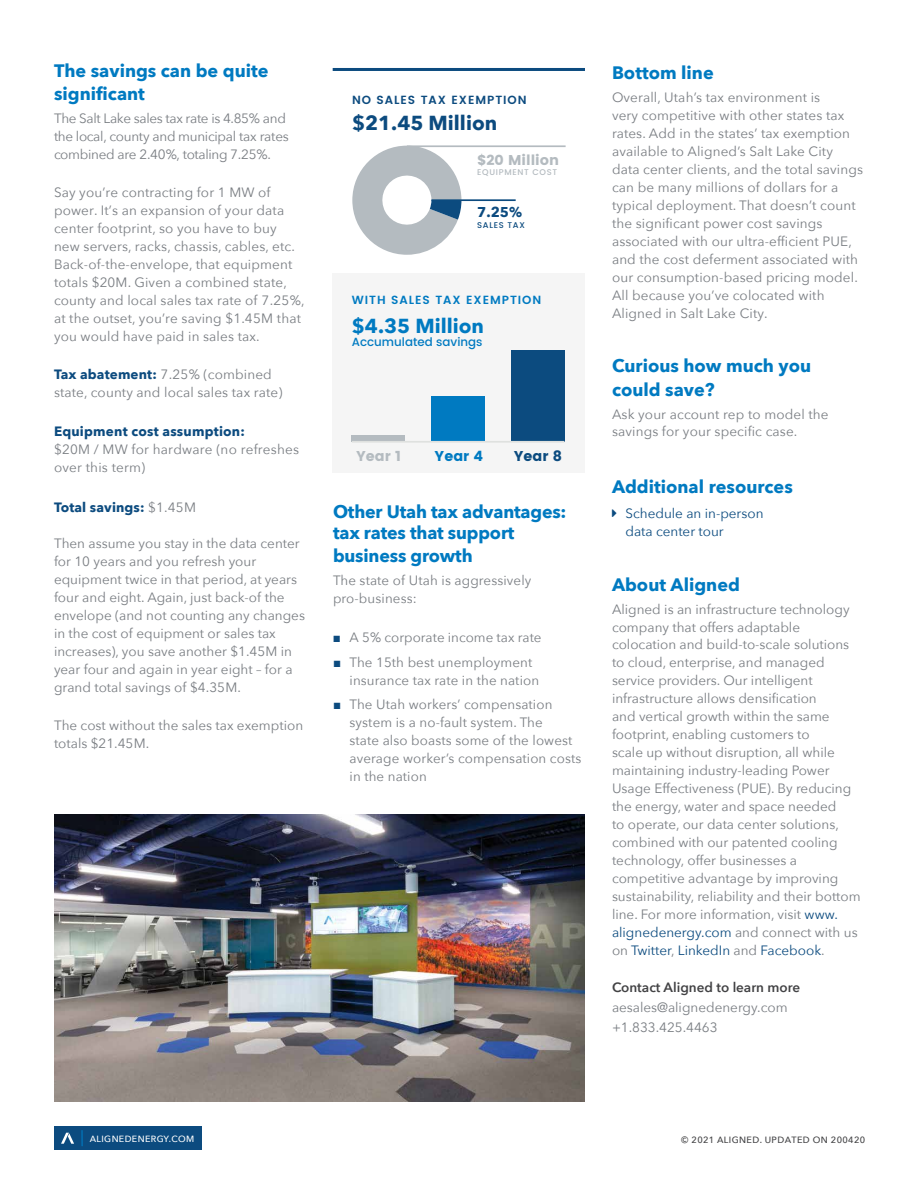
<style>
.page{position:relative;width:918px;height:1188px;background:#fff}
.page>*{position:absolute;margin:0;border:0;box-sizing:border-box;transform-origin:0 0}
.t1{font:700 20.25px "Avenir Next";color:#0c4b7f}
.t2{font:700 20.25px "Avenir Next";color:#007ac1}
.t3{font:700 18px/23.1px "Avenir Next";color:#007ac1}
.t4{font:14.25px "Poppins";color:#b4bbc0}
.t5{font:700 14.25px "Avenir Next";color:#0c4b7f}
.t6{font:14.25px "Poppins";color:#007ac1}
.t7{font:14.25px "Poppins";color:#0c4b7f}
.t8{font:13.5px/18px "Avenir Next";color:#797d82}
.t9{font:13.5px/18px "Avenir Next";letter-spacing:-.025em;color:#797d82}
.t10{font:700 13.5px "Avenir Next";letter-spacing:.015em;color:#0c4b7f}
.t11{font:13.5px/18px "Avenir Next";color:#0c4b7f}
.t12{font:600 13.5px "Avenir Next";color:#424244}
.t13{font:600 11.85px "Poppins";letter-spacing:.08em;color:#007ac1}
.t14{font:600 11.85px "Poppins";letter-spacing:.08em;color:#0c4b7f}
.t15{font:500 11.85px "Poppins";color:#007ac1}
.t16{font:500 9.15px "Avenir Next";letter-spacing:.04em;color:#424244}
.t17{font:500 9px "Avenir Next";letter-spacing:.04em;color:#fff}
.t18{font:500 8.25px "Poppins";letter-spacing:.08em;color:#b4bbc0}
.t19{font:500 8.25px "Poppins";letter-spacing:.08em;color:#0c4b7f}
.s1{font-style:inherit}
.s2{font-weight:700;color:#0c4b7f}
.s3{font-weight:400;color:#797d82}
.s4{font-family:"Arial";color:#0c4b7f}
.s5{color:#0c4b7f}
</style>
<div class="page">
<div style="left:54px;top:1127px;width:147px;height:23px;background:#0c4b7f"></div>
<svg style="left:61px;top:1133px;width:13px;height:11px"></svg>
<svg style="left:81px;top:1130px;width:2px;height:16px"></svg>
<div style="left:333px;top:273px;width:252px;height:200px;background:#f5f5f5"></div>
<svg style="left:352px;top:146px;width:109px;height:109px"></svg>
<hr style="left:407px;top:145px;width:159px;height:2px;background:#b4bbc0">
<hr style="left:431px;top:199px;width:85px;height:2px;background:#0c4b7f">
<div style="left:352px;top:435px;width:53px;height:7px;background:#b4bbc0"></div>
<div style="left:432px;top:396px;width:53px;height:46px;background:#007ac1"></div>
<div style="left:511px;top:351px;width:53px;height:91px;background:#0c4b7f"></div>
<hr style="left:352px;top:441px;width:212px;height:2px;background:#dfe1df">
<hr style="left:333px;top:68px;width:252px;height:3px;background:#0c4b7f">
<img style="left:54px;top:814px;width:531px;height:287px">
<h2 class="t3" style="left:54px;top:59px;width:216px">The savings can be quite significant</h2>
<p class="t9" style="left:54px;top:109px;width:236px"><span class="s1">The Salt Lake sales tax rate is 4.85% and the</span> local, county and municipal tax rates combined are 2<span class="s1">.</span>40<span class="s1">%, totaling</span> 7.25<span class="s1">%.</span></p>
<p class="t8" style="left:54px;top:183px;width:252px">Say you’re contracting for 1 MW of power. It’s an expansion of your data center footprint, so you have to buy new servers, racks, chassis, cables, etc.<br>Back-of-the-envelope, that equipment totals $20M. Given a combined state, county and local sales tax rate of <span class="s1">7</span>.<span class="s1">25</span>%, at the outset, you’re saving $1.<span class="s1">45</span>M that you would have paid in sales tax.</p>
<p class="t8" style="left:54px;top:365px;width:230px"><span class="s2">Tax abatement:</span> <span class="s1">7</span>.<span class="s1">25</span>% (combined state, county and local sales tax rate)</p>
<p class="t10" style="left:54px;top:419px;width:192px">Equipment cost assumption:</p>
<p class="t8" style="left:54px;top:439px;width:247px">$20M / MW for hardware (no refreshes over this term)</p>
<p class="t10" style="left:54px;top:495px;width:144px">Total savings: <span class="s3">$1.</span><span class="s3">45</span><span class="s3">M</span></p>
<p class="t8" style="left:54px;top:534px;width:253px">Then assume you stay in the data center for 10 years and you refresh your equipment twice in that period, at years four and eight. Again, just back-of the envelope (and not counting any changes in the cost of equipment or sales tax increases), you save another $1.<span class="s1">45</span>M in year four and again in year eight – for a grand total savings of $<span class="s1">4</span>.<span class="s1">35</span>M.</p>
<p class="t8" style="left:54px;top:716px;width:251px">The cost without the sales tax exemption totals $21.<span class="s1">45</span>M.</p>
<p class="t14" style="left:352px;top:91px;width:176px">NO SALES TAX EXEMPTION</p>
<h1 class="t1" style="left:352px;top:105px;width:147px">$21.45 Million</h1>
<p class="t4" style="left:477px;top:152px;width:83px">$20 Million</p>
<p class="t18" style="left:477px;top:166px;width:81px">EQUIPMENT COST</p>
<p class="t5" style="left:477px;top:199px;width:46px">7.25%</p>
<p class="t19" style="left:477px;top:219px;width:49px">SALES TAX</p>
<p class="t13" style="left:352px;top:291px;width:191px">WITH SALES TAX EXEMPTION</p>
<h1 class="t2" style="left:352px;top:308px;width:134px">$4.35 Million</h1>
<p class="t15" style="left:352px;top:334px;width:132px">Accumulated savings</p>
<p class="t4" style="left:356px;top:447px;width:47px">Year 1</p>
<p class="t6" style="left:435px;top:447px;width:50px">Year 4</p>
<p class="t7" style="left:514px;top:447px;width:50px">Year 8</p>
<h2 class="t3" style="left:333px;top:501px;width:235px;line-height:21px">Other Utah tax advantages: tax rates that support</h2>
<h2 class="t3" style="left:333px;top:544px;width:141px">business growth</h2>
<p class="t8" style="left:333px;top:571px;width:200px">The state of Utah is aggressively pro-business:</p>
<p class="t8" style="left:333px;top:628px;width:210px"><span class="s4">■</span> A <span class="s1">5</span>% corporate income tax rate</p>
<p class="t8" style="left:350px;top:652px;width:191px;text-indent:-17px"><span class="s4">■</span> The 15th best unemployment insurance tax rate in the nation</p>
<p class="t8" style="left:350px;top:695px;width:233px;text-indent:-17px"><span class="s4">■</span> The Utah workers’ compensation system is a no-fault system. The<br>state also boasts some of the lowest average worker’s compensation costs in the nation</p>
<h2 class="t3" style="left:612px;top:61px;width:103px">Bottom line</h2>
<p class="t8" style="left:612px;top:88px;width:253px">Overall, Utah’s tax environment is<br>very competitive with other states tax rates. Add in the states’ tax exemption available to Aligned’s Salt Lake City data center clients, and the total savings can be many millions of dollars for a typical deployment. That doesn’t count the significant power cost savings associated with our ultra-efficient PUE, and the cost deferment associated with our consumption-based pricing model.<br>All because you’ve colocated with Aligned in Salt Lake City.</p>
<h2 class="t3" style="left:612px;top:354px;width:201px">Curious how much you could save?</h2>
<p class="t8" style="left:612px;top:404px;width:218px">Ask your account rep to model the savings for your specific case.</p>
<h2 class="t3" style="left:612px;top:475px;width:182px">Additional resources</h2>
<p class="t11" style="left:626px;top:504px;width:140px">Schedule an in-person data center tour</p>
<h2 class="t3" style="left:612px;top:572px;width:129px">About Aligned</h2>
<p class="t8" style="left:612px;top:599px;width:250px">Aligned is an infrastructure technology company that offers adaptable colocation and build-to-scale solutions to cloud, enterprise, and managed service providers. Our intelligent infrastructure allows densification<br>and vertical growth within the same footprint, enabling customers to<br>scale up without disruption, all while maintaining industry-leading Power Usage Effectiveness (PUE). By reducing the energy, water and space needed<br>to operate, our data center solutions, combined with our patented cooling technology, offer businesses a competitive advantage by improving sustainability, reliability and their bottom line. For more information, visit <span class="s5">www. alignedenergy.com</span> and connect with us on <span class="s5">Twitter</span>, <span class="s5">LinkedIn</span> and <span class="s5">Facebook</span>.</p>
<p class="t12" style="left:612px;top:975px;width:190px">Contact Aligned to learn more</p>
<p class="t8" style="left:612px;top:996px;width:177px;line-height:20.1px">aesales@alignedenergy.com +1.833.425.4463</p>
<p class="t17" style="left:90px;top:1131px;width:106px">ALIGNEDENERGY.COM</p>
<p class="t16" style="left:681px;top:1132px;width:185px">© 2021 ALIGNED. UPDATED ON 200420</p>
</div>
